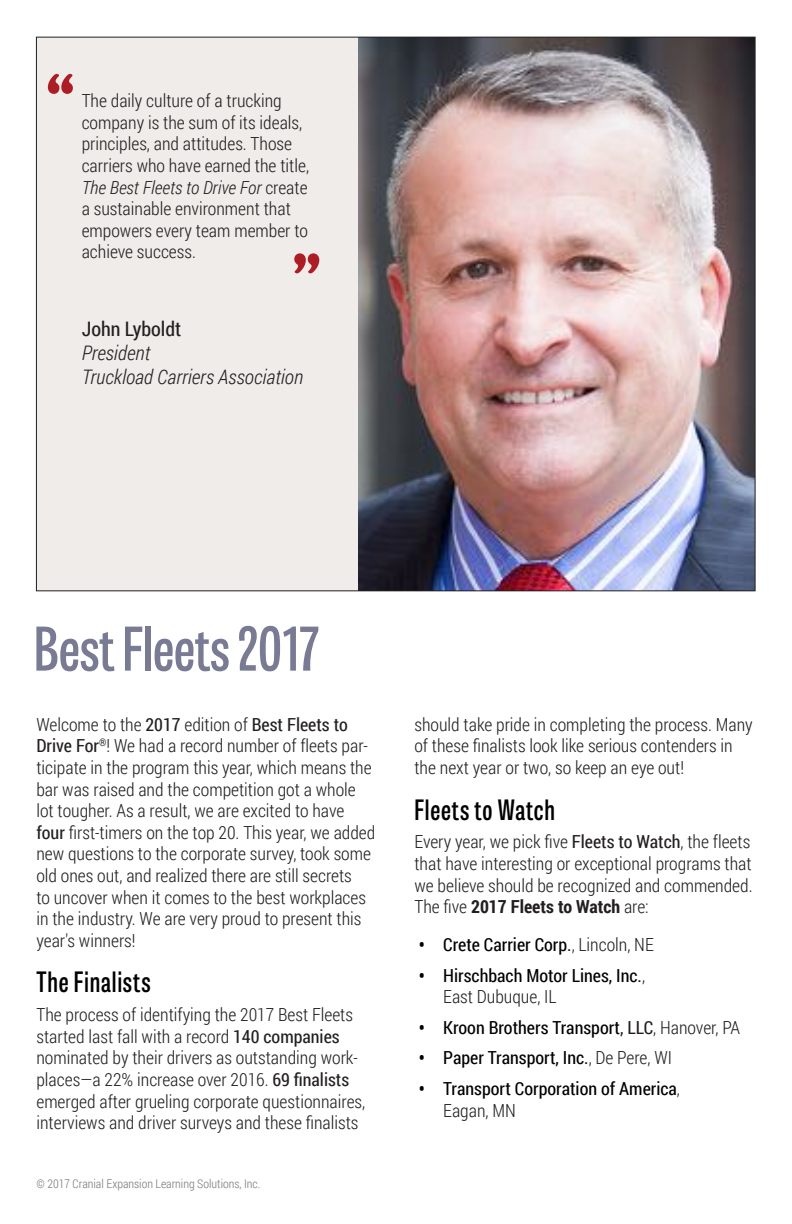
<style>
.page{position:relative;width:792px;height:1224px;background:#fff}
.page>*{position:absolute;margin:0;border:0;box-sizing:border-box;transform-origin:0 0}
.t1{font:600 60px "Tablet Gothic Compressed";color:#797a93}
.t2{font:900 52px "Cooper";color:#ac1e24}
.t3{font:600 28px "Tablet Gothic Compressed";letter-spacing:.03em;color:#000}
.t4{font:italic 300 20px/24px "Roboto Condensed";color:#231f20}
.t5{font:20px "Roboto Condensed";color:#231f20}
.t6{font:300 18px/21.6px "Roboto Condensed";color:#231f20}
.t7{font:18px/21.6px "Roboto Condensed";color:#000}
.t8{font:300 12px "Roboto Condensed";color:#7b7879}
.s1{font-style:italic}
.s2{font-weight:400}
.s3{font-weight:700}
.s4{color:#231f20}
.s5{font-weight:300;color:#231f20}
</style>
<div class="page">
<div style="left:36px;top:38px;width:720px;height:553px;background:#ebe8e4"></div>
<img style="left:358px;top:39px;width:396px;height:550px">
<h2 class="t2" style="left:46px;top:62px;width:31px">“</h2>
<p class="t6" style="left:82px;top:89px;width:229px">The daily culture of a trucking company is the sum of its ideals, principles, and attitudes. Those carriers who have earned the title,<br><span class="s1">The Best Fleets to Drive For</span> create a sustainable environment that empowers every team member to achieve success.</p>
<h2 class="t2" style="left:292px;top:241px;width:31px">”</h2>
<p class="t5" style="left:82px;top:315px;width:101px">John Lyboldt</p>
<p class="t4" style="left:82px;top:340px;width:223px">President<br>Truckload Carriers Association</p>
<h1 class="t1" style="left:34px;top:608px;width:286px">Best Fleets 2017</h1>
<p class="t6" style="left:36px;top:713px;width:340px">Welcome to the <span class="s2">2017</span> edition of <span class="s2">Best Fleets to Drive For</span><sup>®</sup>! We had a record number of fleets par&shy;ticipate in the program this year, which means the bar was raised and the competition got a whole lot tougher. As a result, we are excited to have <span class="s2">four</span> first-timers on the top 20. This year, we added new questions to the corporate survey, took some old ones out, and realized there are still secrets<br>to uncover when it comes to the best workplaces in the industry. We are very proud to present this year's winners!</p>
<h3 class="t3" style="left:36px;top:963px;width:116px">The Finalists</h3>
<p class="t6" style="left:36px;top:1003px;width:330px">The process of identifying the 2017 Best Fleets started last fall with a record <span class="s2">140 companies </span>nominated by their drivers as outstanding work&shy;places—a 22% increase over 2016. <span class="s2">69 finalists </span>emerged after grueling corporate questionnaires, interviews and driver surveys and these finalists</p>
<p class="t8" style="left:36px;top:1175px;width:226px">© 2017 Cranial Expansion Learning Solutions, Inc.</p>
<p class="t6" style="left:414px;top:713px;width:340px">should take pride in completing the process. Many of these finalists look like serious contenders in the next year or two, so keep an eye out!</p>
<h3 class="t3" style="left:414px;top:790px;width:142px">Fleets to Watch</h3>
<p class="t6" style="left:414px;top:831px;width:340px">Every year, we pick five <span class="s2">Fleets to Watch</span>, the fleets that have interesting or exceptional programs that we believe should be recognized and commended.<br>The five <span class="s3">2017 Fleets to Watch</span> are:</p>
<p class="t7" style="left:419px;top:933px;width:237px"><span class="s3">•</span> Crete Carrier Corp<span class="s4">.</span><span class="s5">, Lincoln, NE</span></p>
<p class="t7" style="left:443px;top:964px;width:203px;text-indent:-24px"><span class="s3">•</span> Hirschbach Motor Lines, Inc<span class="s4">.</span><span class="s5">,<br>East Dubuque, IL</span></p>
<p class="t7" style="left:419px;top:1016px;width:323px"><span class="s3">•</span> Kroon Brothers Transport<span class="s4">, LLC</span><span class="s5">, Hanover, PA</span></p>
<p class="t7" style="left:419px;top:1047px;width:255px"><span class="s3">•</span> Paper Transport, Inc<span class="s4">.</span><span class="s5">, De Pere, WI</span></p>
<p class="t7" style="left:443px;top:1077px;width:238px;text-indent:-24px"><span class="s3">•</span> Transport Corporation of America<span class="s5">,<br>Eagan, MN</span></p>
</div>
